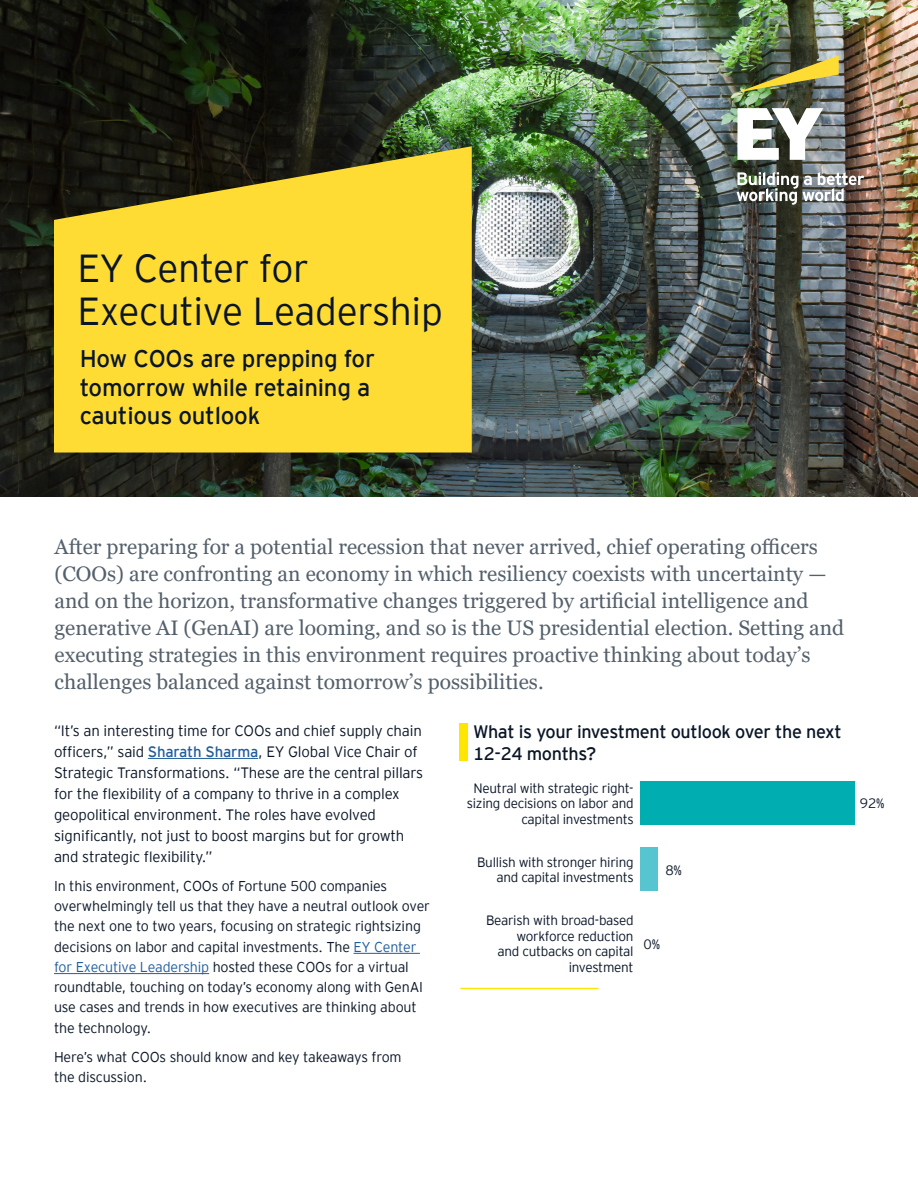
<style>
.page{position:relative;width:918px;height:1188px;background:#fff}
.page>*{position:absolute;margin:0;border:0;box-sizing:border-box;transform-origin:0 0}
.t1{font:300 39px/43.5px "EY Interstate";letter-spacing:-.01em;color:#0a1627}
.t2{font:24px/28.5px "EY Interstate";letter-spacing:-.01em;color:#0a1627}
.t3{font:21px/27px "Georgia";color:#54606b}
.t4{font:18px/22.5px "EY Interstate";letter-spacing:-.02em;color:#0a1627}
.t5{font:300 15px/21px "EY Interstate";letter-spacing:-.01em;color:#0a1627}
.t6{font:300 14.25px/20.2px "EY Interstate";letter-spacing:-.01em;color:#0a1627}
.t7{font:300 13.5px/15.5px "EY Interstate";letter-spacing:-.02em;color:#0a1627;text-align:right}
.s1{font-weight:400;color:#215e9e}
.s2{color:#215e9e}
</style>
<div class="page">
<img style="left:0;top:0;width:918px;height:497px">
<div style="left:640px;top:781px;width:215px;height:44px;background:#00aeb1"></div>
<div style="left:640px;top:847px;width:18px;height:44px;background:#56c5d0"></div>
<img style="left:737px;top:55px;width:102px;height:38px">
<img style="left:737px;top:108px;width:127px;height:97px">
<svg style="left:54px;top:146px;width:418px;height:307px;background:#e3c42f"></svg>
<hr style="left:148px;top:758px;width:110px;height:1px;background:#215e9e">
<hr style="left:354px;top:953px;width:66px;height:1px;background:#215e9e">
<hr style="left:54px;top:973px;width:155px;height:1px;background:#215e9e">
<div style="left:459px;top:724px;width:9px;height:37px;background:#ffe600"></div>
<hr style="left:460px;top:988px;width:138px;height:1px;background:#ffe600">
<h1 class="t1" style="left:77px;top:244px;width:367px">EY Center for<br>Executive Leadership</h1>
<p class="t2" style="left:80px;top:343px;width:297px">How COOs are prepping for tomorrow while retaining a cautious outlook</p>
<p class="t3" style="left:55px;top:534px;width:791px">After preparing for a potential recession that never arrived, chief operating officers (COOs) are confronting an economy in which resiliency coexists with uncertainty — and on the horizon, transformative changes triggered by artificial intelligence and generative AI (GenAI) are looming, and so is the US presidential election. Setting and executing strategies in this environment requires proactive thinking about today’s challenges balanced against tomorrow’s possibilities.</p>
<p class="t5" style="left:54px;top:719px;width:371px">“It’s an interesting time for COOs and chief supply chain officers,” said <span class="s1">Sharath Sharma</span>, EY Global Vice Chair of Strategic Transformations. “These are the central pillars for the flexibility of a company to thrive in a complex geopolitical environment. The roles have evolved significantly, not just to boost margins but for growth and strategic flexibility.”</p>
<p class="t6" style="left:54px;top:875px;width:378px">In this environment, COOs of Fortune 500 companies overwhelmingly tell us that they have a neutral outlook over the next one to two years, focusing on strategic rightsizing decisions on labor and capital investments. The <span class="s2">EY Center for Executive Leadership</span> hosted these COOs for a virtual roundtable, touching on today’s economy along with GenAI use cases and trends in how executives are thinking about the technology.</p>
<p class="t6" style="left:54px;top:1046px;width:349px">Here’s what COOs should know and key takeaways from the discussion.</p>
<p class="t4" style="left:473px;top:719px;width:370px">What is your investment outlook over the next<br>12-24 months?</p>
<p class="t7" style="left:467px;top:779px;width:168px">Neutral with strategic right&shy;sizing decisions on labor and capital investments</p>
<p class="t7" style="left:477px;top:854px;width:158px">Bullish with stronger hiring and capital investments</p>
<p class="t7" style="left:486px;top:912px;width:149px">Bearish with broad-based workforce reduction<br>and cutbacks on capital investment</p>
<p class="t7" style="left:665px;top:861px;width:18px">8%</p>
<p class="t7" style="left:644px;top:935px;width:18px">0%</p>
<p class="t7" style="left:860px;top:795px;width:26px">92%</p>
</div>
